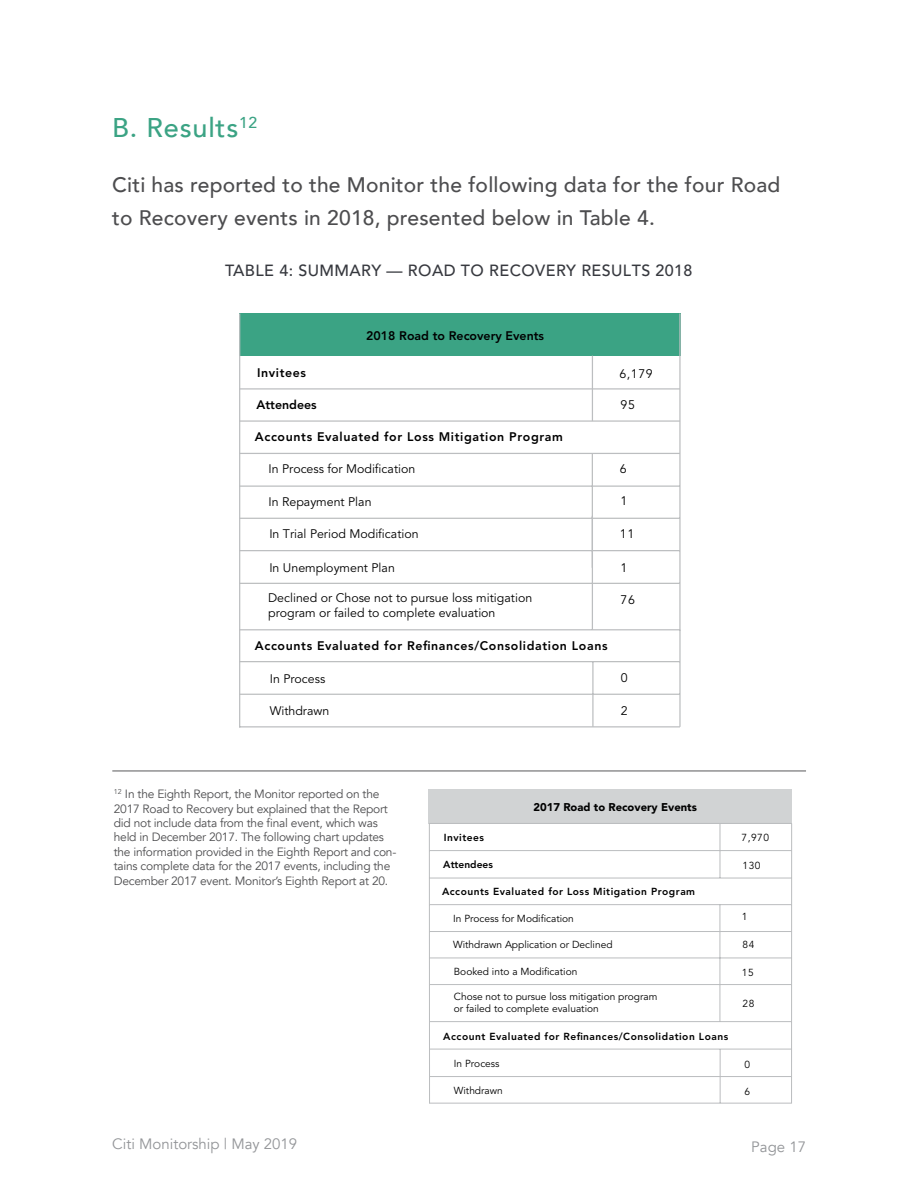
<style>
.page{position:relative;width:918px;height:1188px;background:#fff}
.page>*{position:absolute;margin:0;border:0;box-sizing:border-box;transform-origin:0 0}
.t1{font:500 27px "Avenir";letter-spacing:.03em;color:#3ba384}
.t2{font:500 21px/33px "Avenir";letter-spacing:.01em;color:#4d4d4f}
.t3{font:500 16.05px "Avenir";letter-spacing:.025em;color:#37393f}
.t4{font:15px "Avenir";color:#939598}
.t5{font:12.45px/14.9px "Avenir";color:#000}
.t6{font:800 12.45px "Avenir";letter-spacing:.05em;color:#000}
.t7{font:800 12.45px "Avenir";color:#000}
.t8{font:12px/14.4px "Avenir";letter-spacing:-.02em;color:#4d4d4f}
.t9{font:900 11.25px "Avenir";color:#000}
.t10{font:10.2px/12.1px "Avenir";color:#000}
.t11{font:800 10.2px "Avenir";letter-spacing:.05em;color:#000}
.t12{font:800 10.2px "Avenir";color:#000}
</style>
<div class="page">
<svg style="left:239px;top:313px;width:442px;height:414px"></svg>
<hr style="left:112px;top:771px;width:694px;height:1px;background:#58595b">
<div style="left:429px;top:789px;width:363px;height:34px;background:#d1d3d4"></div>
<svg style="left:429px;top:823px;width:363px;height:281px"></svg>
<h1 class="t1" style="left:112px;top:104px;width:147px">B. Results<sup>12</sup></h1>
<h2 class="t2" style="left:112px;top:167px;width:670px">Citi has reported to the Monitor the following data for the four Road to Recovery events in 2018, presented below in Table 4.</h2>
<h3 class="t3" style="left:225px;top:256px;width:469px">TABLE 4: SUMMARY — ROAD TO RECOVERY RESULTS 2018</h3>
<p class="t7" style="left:366px;top:326px;width:179px">2018 Road to Recovery Events</p>
<p class="t6" style="left:257px;top:363px;width:51px">Invitees</p>
<p class="t7" style="left:257px;top:395px;width:62px">Attendees</p>
<p class="t6" style="left:255px;top:427px;width:309px">Accounts Evaluated for Loss Mitigation Program</p>
<p class="t5" style="left:269px;top:462px;width:148px">In Process for Modification</p>
<p class="t5" style="left:269px;top:495px;width:105px">In Repayment Plan</p>
<p class="t5" style="left:269px;top:527px;width:151px">In Trial Period Modification</p>
<p class="t5" style="left:269px;top:560px;width:127px">In Unemployment Plan</p>
<p class="t5" style="left:619px;top:366px;width:35px">6,179</p>
<p class="t5" style="left:621px;top:398px;width:16px">95</p>
<p class="t5" style="left:620px;top:461px;width:8px">6</p>
<p class="t5" style="left:621px;top:494px;width:8px">1</p>
<p class="t5" style="left:620px;top:527px;width:16px">11</p>
<p class="t5" style="left:621px;top:560px;width:8px">1</p>
<p class="t5" style="left:268px;top:590px;width:266px">Declined or Chose not to pursue loss mitigation program or failed to complete evaluation</p>
<p class="t5" style="left:621px;top:593px;width:16px">76</p>
<p class="t6" style="left:255px;top:636px;width:354px">Accounts Evaluated for Refinances/Consolidation Loans</p>
<p class="t5" style="left:270px;top:671px;width:57px">In Process</p>
<p class="t5" style="left:621px;top:671px;width:8px">0</p>
<p class="t5" style="left:270px;top:704px;width:61px">Withdrawn</p>
<p class="t5" style="left:621px;top:703px;width:8px">2</p>
<p class="t8" style="left:114px;top:787px;width:284px"><sup>12</sup> In the Eighth Report, the Monitor reported on the 2017 Road to Recovery but explained that the Report did not include data from the final event, which was held in December 2017. The following chart updates the information provided in the Eighth Report and con&shy;tains complete data for the 2017 events, including the December 2017 event. Monitor’s Eighth Report at 20.</p>
<p class="t9" style="left:534px;top:797px;width:165px">2017 Road to Recovery Events</p>
<p class="t11" style="left:444px;top:829px;width:42px">Invitees</p>
<p class="t12" style="left:443px;top:857px;width:51px">Attendees</p>
<p class="t11" style="left:442px;top:884px;width:255px">Accounts Evaluated for Loss Mitigation Program</p>
<p class="t10" style="left:453px;top:913px;width:122px">In Process for Modification</p>
<p class="t10" style="left:453px;top:939px;width:161px">Withdrawn Application or Declined</p>
<p class="t10" style="left:454px;top:965px;width:125px">Booked into a Modification</p>
<p class="t10" style="left:454px;top:990px;width:205px">Chose not to pursue loss mitigation program or failed to complete evaluation</p>
<p class="t11" style="left:443px;top:1028px;width:286px">Account Evaluated for Refinances/Consolidation Loans</p>
<p class="t10" style="left:454px;top:1057px;width:47px">In Process</p>
<p class="t10" style="left:454px;top:1084px;width:50px">Withdrawn</p>
<p class="t10" style="left:742px;top:832px;width:29px">7,970</p>
<p class="t10" style="left:743px;top:859px;width:19px">130</p>
<p class="t10" style="left:742px;top:911px;width:7px">1</p>
<p class="t10" style="left:743px;top:939px;width:13px">84</p>
<p class="t10" style="left:742px;top:966px;width:13px">15</p>
<p class="t10" style="left:743px;top:997px;width:13px">28</p>
<p class="t10" style="left:745px;top:1058px;width:7px">0</p>
<p class="t10" style="left:745px;top:1085px;width:7px">6</p>
<p class="t4" style="left:112px;top:1135px;width:187px">Citi Monitorship | May 2019</p>
<p class="t4" style="left:751px;top:1138px;width:56px">Page 17</p>
</div>
